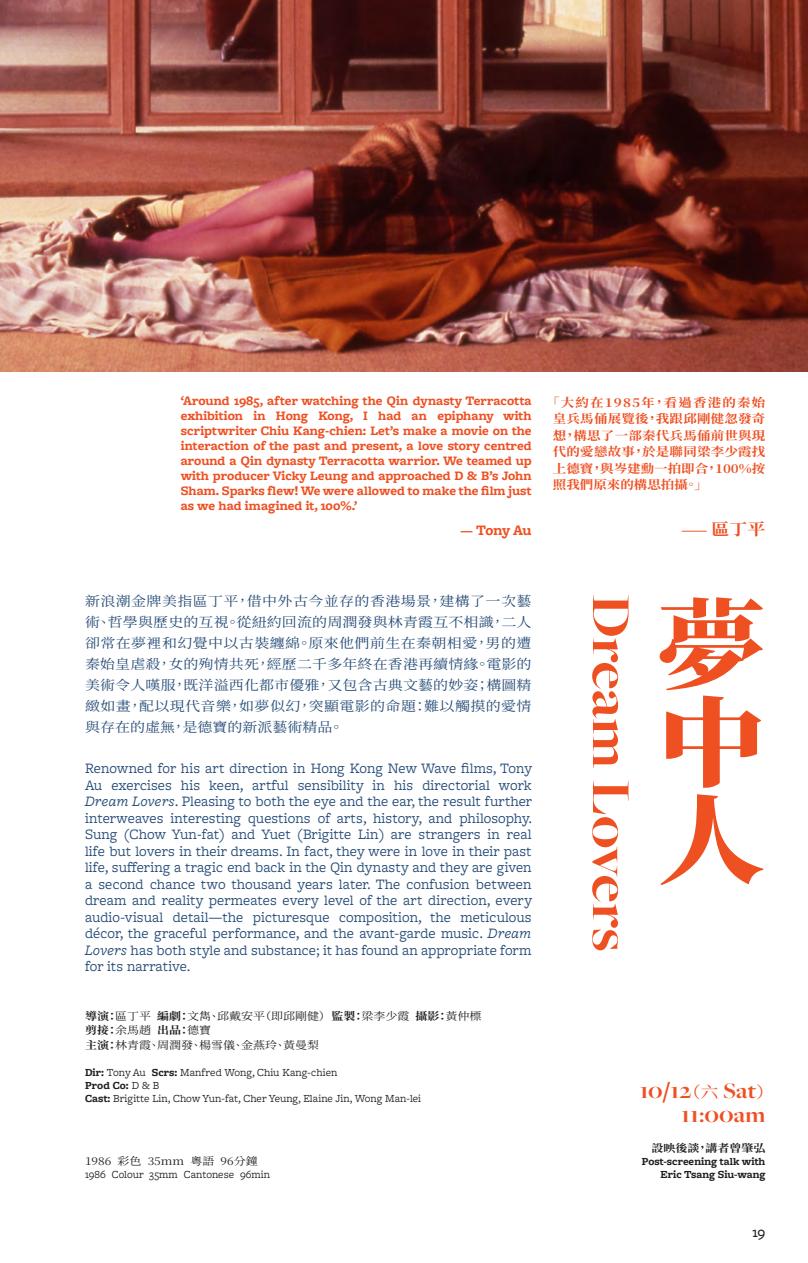
<style>
.page{position:relative;width:808px;height:1263px;background:#fff}
.page>*{position:absolute;margin:0;border:0;box-sizing:border-box;transform-origin:0 0}
.t1{font:800 97.2px/97.5px "Source Han Serif TC";color:#ee5022;text-align:justify;scale:1.11 1}
.t2{font:700 56.7px "Freight Big Pro";color:#ee5022;scale:1.11 1}
.t3{font:700 22.95px "Freight Big Pro";color:#ee5022;scale:1.11 1}
.t4{font:700 16.2px "Source Han Serif TC";color:#ee5022;scale:1.11 1}
.t5{font:15px/16.5px "Freight Macro Pro";color:#254b77;text-align:justify}
.t6{font:700 15px "Freight Macro Pro";letter-spacing:-.025em;color:#ee5022}
.t7{font:500 15px "Freight Macro Pro";color:#231f20}
.t8{font:700 13.5px/15px "Freight Macro Pro";color:#ee5022;text-align:justify}
.t9{font:13.5px/21px "Source Han Serif TC";letter-spacing:.025em;color:#254b77;text-align:justify;scale:1.11 1}
.t10{font:700 12.15px/16.5px "Source Han Serif TC";letter-spacing:.01em;color:#ee5022;text-align:justify;scale:1.11 1}
.t11{font:11.25px "Freight Macro Pro";color:#231f20}
.t12{font:700 11.25px "Freight Macro Pro";color:#231f20}
.t13{font:10.8px "Source Han Serif TC";color:#231f20;scale:1.11 1}
.t14{font:700 10.8px "Source Han Serif TC";color:#231f20;scale:1.11 1}
.s1{font-size:13.5px}
.s2{font-style:italic}
.s3{font-weight:700}
.s4{font-weight:400}
.s5{font-family:"Freight Macro Pro"}
.s6{font-family:"Source Han Serif TC";font-weight:400;font-size:16.2px}
</style>
<div class="page">
<img style="left:0;top:0;width:808px;height:371px">
<p class="t10" style="left:553px;top:394px;width:193px;text-indent:-7px">「大約在1985年，看過香港的秦始皇兵馬俑展覽後，我跟邱剛健忽發奇想，構思了一部秦代兵馬俑前世與現代的愛戀故事，於是聯同梁李少霞找上德寶，與岑建勳一拍即合，100%按照我們原來的構思拍攝。」</p>
<p class="t8" style="left:181px;top:393px;width:352px">‘Around 1985, after watching the Qin dynasty Terracotta exhibition in Hong Kong, I had an epiphany with scriptwriter Chiu Kang-chien: Let’s make a movie on the interaction of the past and present, a love story centred around a Qin dynasty Terracotta warrior. We teamed up with producer Vicky Leung and approached D &amp; B’s John Sham. Sparks flew! We were allowed to make the film just as we had imagined it, 100%.’</p>
<p class="t6" style="left:460px;top:520px;width:73px"><span class="s1">—</span> Tony Au</p>
<p class="t4" style="left:681px;top:520px;width:77px"><span class="s1">——</span> 區丁平</p>
<p class="t9" style="left:85px;top:591px;width:404px">新浪潮金牌美指區丁平，借中外古今並存的香港場景，建構了一次藝術、哲學與歷史的互視。從紐約回流的周潤發與林青霞互不相識，二人卻常在夢裡和幻覺中以古裝纏綿。原來他們前生在秦朝相愛，男的遭秦始皇虐殺，女的殉情共死，經歷二千多年終在香港再續情緣。電影的美術令人嘆服，既洋溢西化都市優雅，又包含古典文藝的妙姿；構圖精緻如畫，配以現代音樂，如夢似幻，突顯電影的命題：難以觸摸的愛情與存在的虛無，是德寶的新派藝術精品。</p>
<p class="t5" style="left:85px;top:759px;width:449px">Renowned for his art direction in Hong Kong New Wave films, Tony Au exercises his keen, artful sensibility in his directorial work <span class="s2">Dream Lovers</span>. Pleasing to both the eye and the ear, the result further interweaves interesting questions of arts, history, and philosophy.<br>Sung (Chow Yun-fat) and Yuet (Brigitte Lin) are strangers in real life but lovers in their dreams. In fact, they were in love in their past life, suffering a tragic end back in the Qin dynasty and they are given a second chance two thousand years later. The confusion between dream and reality permeates every level of the art direction, every audio-visual detail—the picturesque composition, the meticulous décor, the graceful performance, and the avant-garde music. <span class="s2">Dream Lovers</span> has both style and substance; it has found an appropriate form for its narrative.</p>
<p class="t13" style="left:85px;top:1010px;width:359px"><span class="s3">導演：</span>區丁平 <span class="s3">編劇：</span>文雋、邱戴安平（即邱剛健）<span class="s3">監製：</span>梁李少霞 <span class="s3">攝影：</span>黃仲標</p>
<p class="t14" style="left:85px;top:1024px;width:115px">剪接：<span class="s4">余馬趙</span> 出品：<span class="s4">德寶</span></p>
<p class="t13" style="left:85px;top:1038px;width:212px"><span class="s3">主演：</span>林青霞、周潤發、楊雪儀、金燕玲、黃曼梨</p>
<p class="t11" style="left:85px;top:1065px;width:254px"><span class="s3">Dir:</span> Tony Au <span class="s3">Scrs:</span> Manfred Wong, Chiu Kang-chien</p>
<p class="t12" style="left:85px;top:1077px;width:76px">Prod Co: <span class="s4">D &amp; B</span></p>
<p class="t11" style="left:85px;top:1090px;width:338px"><span class="s3">Cast:</span> Brigitte Lin, Chow Yun-fat, Cher Yeung, Elaine Jin, Wong Man-lei</p>
<p class="t13" style="left:85px;top:1155px;width:157px">1986 彩色 35mm 粵語 96分鐘</p>
<p class="t11" style="left:85px;top:1166px;width:187px">1986 Colour 35mm Cantonese 96min</p>
<p class="t2" style="left:648px;top:594px;width:324px;rotate:90deg">Dream Lovers</p>
<p class="t1" style="left:657px;top:599px;width:99px">夢中人</p>
<p class="t3" style="left:640px;top:1076px;width:122px">10<span class="s5">/</span>12<span class="s6">（六</span> Sat<span class="s6">）</span></p>
<p class="t3" style="left:681px;top:1100px;width:77px">11:00am</p>
<p class="t14" style="left:651px;top:1142px;width:104px">設映後談，講者曾肇弘</p>
<p class="t12" style="left:642px;top:1154px;width:125px">Post-screening talk with</p>
<p class="t12" style="left:660px;top:1166px;width:106px">Eric Tsang Siu-wang</p>
<p class="t7" style="left:753px;top:1222px;width:14px">19</p>
</div>
